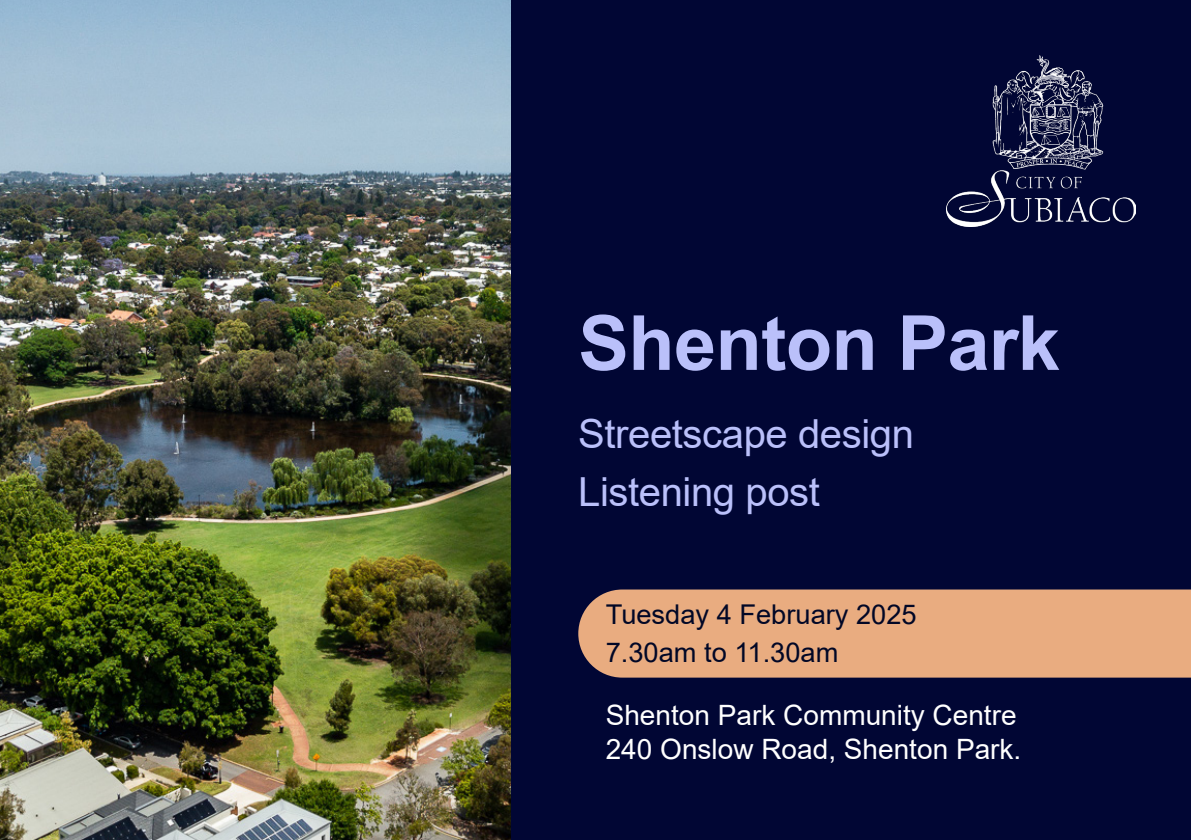
<style>
.page{position:relative;width:1191px;height:840px;background:#fff}
.page>*{position:absolute;margin:0;border:0;box-sizing:border-box;transform-origin:0 0}
.t1{font:700 76px "Arial";letter-spacing:-.01em;color:#bac0fa}
.t2{font:40px "Arial";letter-spacing:-.01em;color:#bac0fa}
.t3{font:28px "Arial";color:#fff}
.t4{font:27.2px/38px "Arial";color:#010726}
</style>
<div class="page">
<div style="left:0;top:0;width:1191px;height:839px;background:#010634"></div>
<img style="left:946px;top:56px;width:189px;height:170px">
<img style="left:0;top:0;width:510px;height:839px">
<div style="left:578px;top:589px;width:613px;height:88px;background:#e9ac80"></div>
<p class="t1" style="left:578px;top:289px;width:483px">Shenton Park</p>
<p class="t2" style="left:578px;top:406px;width:337px">Streetscape design</p>
<p class="t2" style="left:578px;top:464px;width:243px">Listening post</p>
<p class="t4" style="left:605px;top:595px;width:312px">Tuesday 4 February 2025<br>7.30am to 11.30am</p>
<p class="t3" style="left:605px;top:695px;width:412px">Shenton Park Community Centre</p>
<p class="t3" style="left:605px;top:729px;width:417px">240 Onslow Road, Shenton Park.</p>
</div>
